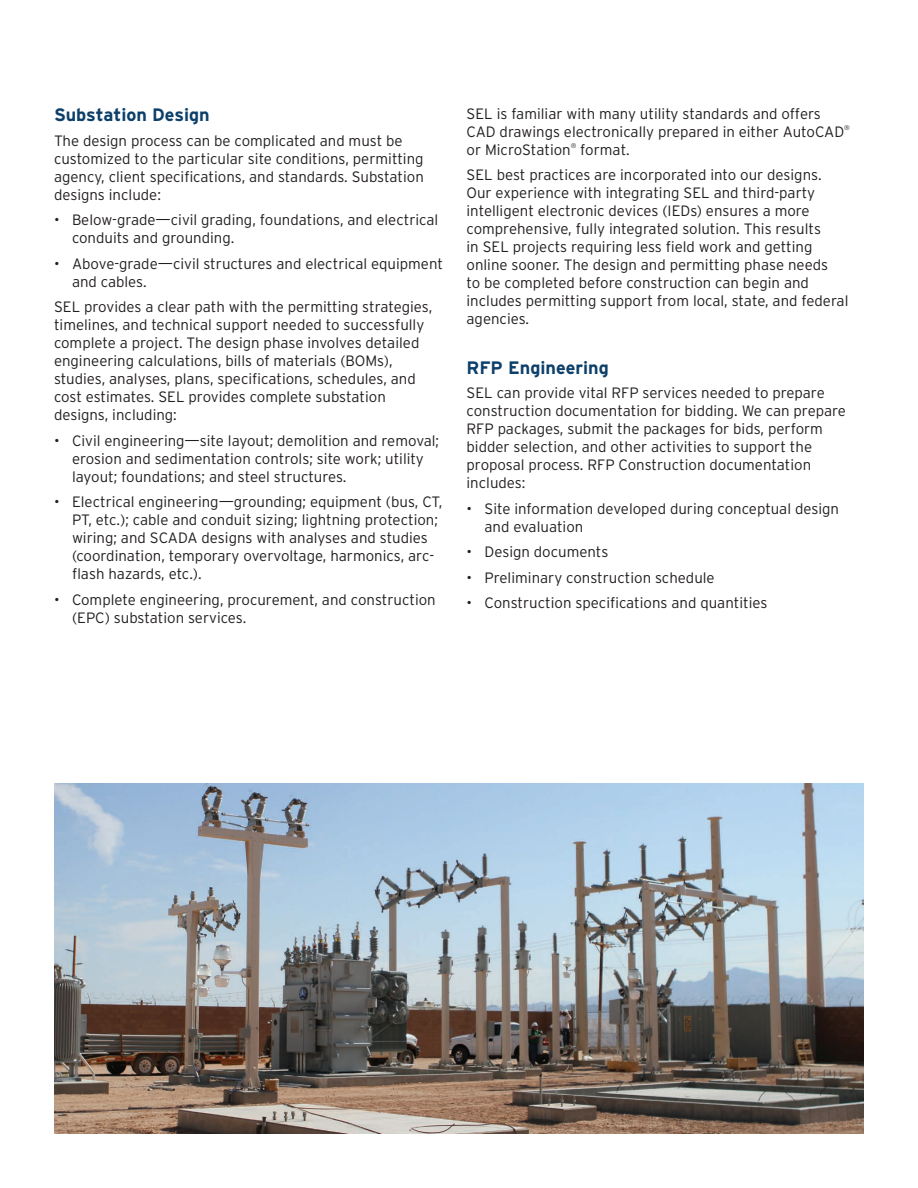
<style>
.page{position:relative;width:918px;height:1188px;background:#fff}
.page>*{position:absolute;margin:0;border:0;box-sizing:border-box;transform-origin:0 0}
.t1{font:700 18px "Interstate";color:#0c3f6a}
.t2{font:300 15px/18px "Interstate Poly";color:#231f20}
.t3{font:300 6.75px "Interstate Poly";color:#231f20}
</style>
<div class="page">
<img style="left:54px;top:783px;width:810px;height:351px">
<p class="t1" style="left:54px;top:104px;width:157px">Substation Design</p>
<p class="t2" style="left:54px;top:131px;width:371px">The design process can be complicated and must be customized to the particular site conditions, permitting agency, client specifications, and standards. Substation designs include:</p>
<p class="t2" style="left:72px;top:210px;width:368px;text-indent:-18px">• Below-grade—civil grading, foundations, and electrical conduits and grounding.</p>
<p class="t2" style="left:72px;top:254px;width:373px;text-indent:-18px">• Above-grade—civil structures and electrical equipment and cables.</p>
<p class="t2" style="left:54px;top:297px;width:380px">SEL provides a clear path with the permitting strategies, timelines, and technical support needed to successfully complete a project. The design phase involves detailed engineering calculations, bills of materials (BOMs), studies, analyses, plans, specifications, schedules, and cost estimates. SEL provides complete substation designs, including:</p>
<p class="t2" style="left:72px;top:431px;width:369px;text-indent:-18px">• Civil engineering—site layout; demolition and removal; erosion and sedimentation controls; site work; utility layout; foundations; and steel structures.</p>
<p class="t2" style="left:72px;top:492px;width:372px;text-indent:-18px">• Electrical engineering—grounding; equipment (bus, CT, PT, etc.); cable and conduit sizing; lightning protection; wiring; and SCADA designs with analyses and studies (coordination, temporary overvoltage, harmonics, arc&shy;flash hazards, etc.).</p>
<p class="t2" style="left:72px;top:590px;width:365px;text-indent:-18px">• Complete engineering, procurement, and construction (EPC) substation services.</p>
<p class="t2" style="left:467px;top:103px;width:379px">SEL is familiar with many utility standards and offers<br>CAD drawings electronically prepared in either AutoCAD</p>
<p class="t3" style="left:844px;top:123px;width:7px">®</p>
<p class="t2" style="left:467px;top:139px;width:106px">or MicroStation</p>
<p class="t3" style="left:571px;top:141px;width:7px">®</p>
<p class="t2" style="left:467px;top:136px;width:357px;line-height:25.5px;text-indent:114px">format.<br>SEL best practices are incorporated into our designs.</p>
<p class="t2" style="left:467px;top:183px;width:383px">Our experience with integrating SEL and third-party intelligent electronic devices (IEDs) ensures a more comprehensive, fully integrated solution. This results<br>in SEL projects requiring less field work and getting online sooner. The design and permitting phase needs<br>to be completed before construction can begin and includes permitting support from local, state, and federal agencies.</p>
<p class="t1" style="left:467px;top:356px;width:144px">RFP Engineering</p>
<p class="t2" style="left:467px;top:383px;width:381px">SEL can provide vital RFP services needed to prepare construction documentation for bidding. We can prepare RFP packages, submit the packages for bids, perform bidder selection, and other activities to support the proposal process. RFP Construction documentation includes:</p>
<p class="t2" style="left:485px;top:499px;width:356px;text-indent:-18px">• Site information developed during conceptual design and evaluation</p>
<p class="t2" style="left:467px;top:542px;width:143px">• Design documents</p>
<p class="t2" style="left:467px;top:568px;width:250px">• Preliminary construction schedule</p>
<p class="t2" style="left:467px;top:593px;width:302px">• Construction specifications and quantities</p>
</div>
